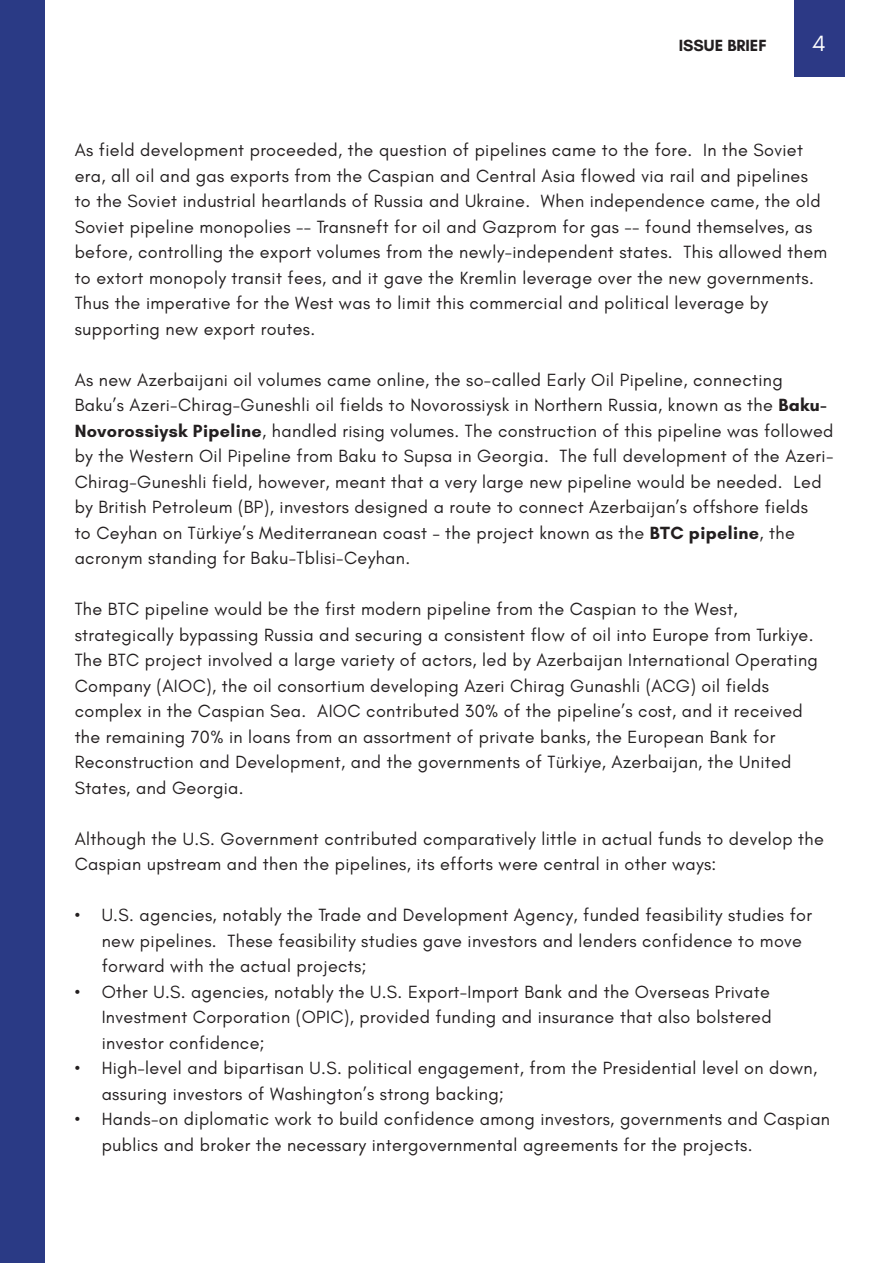
<style>
.page{position:relative;width:893px;height:1263px;background:#fff}
.page>*{position:absolute;margin:0;border:0;box-sizing:border-box;transform-origin:0 0}
.t1{font:22.5px "Glacial Indifference";color:#fff}
.t2{font:18px/25.5px "Glacial Indifference";letter-spacing:.02em;color:#231f20}
.t3{font:700 16.5px "Glacial Indifference";color:#231f20}
.s1{font-weight:700}
</style>
<div class="page">
<div style="left:0;top:0;width:44px;height:1263px;background:#2a3a85"></div>
<div style="left:794px;top:0;width:50px;height:77px;background:#2c3985"></div>
<p class="t3" style="left:679px;top:35px;width:90px">ISSUE BRIEF</p>
<p class="t1" style="left:812px;top:31px;width:15px">4</p>
<p class="t2" style="left:75px;top:137px;width:754px">As field development proceeded, the question of pipelines came to the fore. In the Soviet era, all oil and gas exports from the Caspian and Central Asia flowed via rail and pipelines to the Soviet industrial heartlands of Russia and Ukraine. When independence came, the old Soviet pipeline monopolies -- Transneft for oil and Gazprom for gas -- found themselves, as before, controlling the export volumes from the newly-independent states. This allowed them to extort monopoly transit fees, and it gave the Kremlin leverage over the new governments.<br>Thus the imperative for the West was to limit this commercial and political leverage by supporting new export routes.</p>
<p class="t2" style="left:75px;top:367px;width:760px">As new Azerbaijani oil volumes came online, the so-called Early Oil Pipeline, connecting Baku’s Azeri-Chirag-Guneshli oil fields to Novorossiysk in Northern Russia, known as the <span class="s1">Baku-Novorossiysk Pipeline</span>, handled rising volumes. The construction of this pipeline was followed by the Western Oil Pipeline from Baku to Supsa in Georgia. The full development of the Azeri-Chirag-Guneshli field, however, meant that a very large new pipeline would be needed. Led by British Petroleum (BP), investors designed a route to connect Azerbaijan’s offshore fields<br>to Ceyhan on Türkiye’s Mediterranean coast – the project known as the <span class="s1">BTC pipeline</span>, the acronym standing for Baku-Tblisi-Ceyhan.</p>
<p class="t2" style="left:75px;top:596px;width:745px">The BTC pipeline would be the first modern pipeline from the Caspian to the West, strategically bypassing Russia and securing a consistent flow of oil into Europe from Turkiye.<br>The BTC project involved a large variety of actors, led by Azerbaijan International Operating Company (AIOC), the oil consortium developing Azeri Chirag Gunashli (ACG) oil fields complex in the Caspian Sea. AIOC contributed 30% of the pipeline’s cost, and it received the remaining 70% in loans from an assortment of private banks, the European Bank for Reconstruction and Development, and the governments of Türkiye, Azerbaijan, the United States, and Georgia.</p>
<p class="t2" style="left:75px;top:826px;width:751px">Although the U.S. Government contributed comparatively little in actual funds to develop the<br>Caspian upstream and then the pipelines, its efforts were central in other ways:</p>
<p class="t2" style="left:102px;top:902px;width:712px;text-indent:-27px">• U.S. agencies, notably the Trade and Development Agency, funded feasibility studies for new pipelines. These feasibility studies gave investors and lenders confidence to move forward with the actual projects;</p>
<p class="t2" style="left:102px;top:979px;width:671px;text-align:justify;text-indent:-27px">• Other U.S. agencies, notably the U.S. Export-Import Bank and the Overseas Private Investment Corporation (OPIC), provided funding and insurance that also bolstered investor confidence;</p>
<p class="t2" style="left:102px;top:1055px;width:717px;text-indent:-27px">• High-level and bipartisan U.S. political engagement, from the Presidential level on down, assuring investors of Washington’s strong backing;</p>
<p class="t2" style="left:102px;top:1106px;width:730px;text-indent:-27px">• Hands-on diplomatic work to build confidence among investors, governments and Caspian publics and broker the necessary intergovernmental agreements for the projects.</p>
</div>
